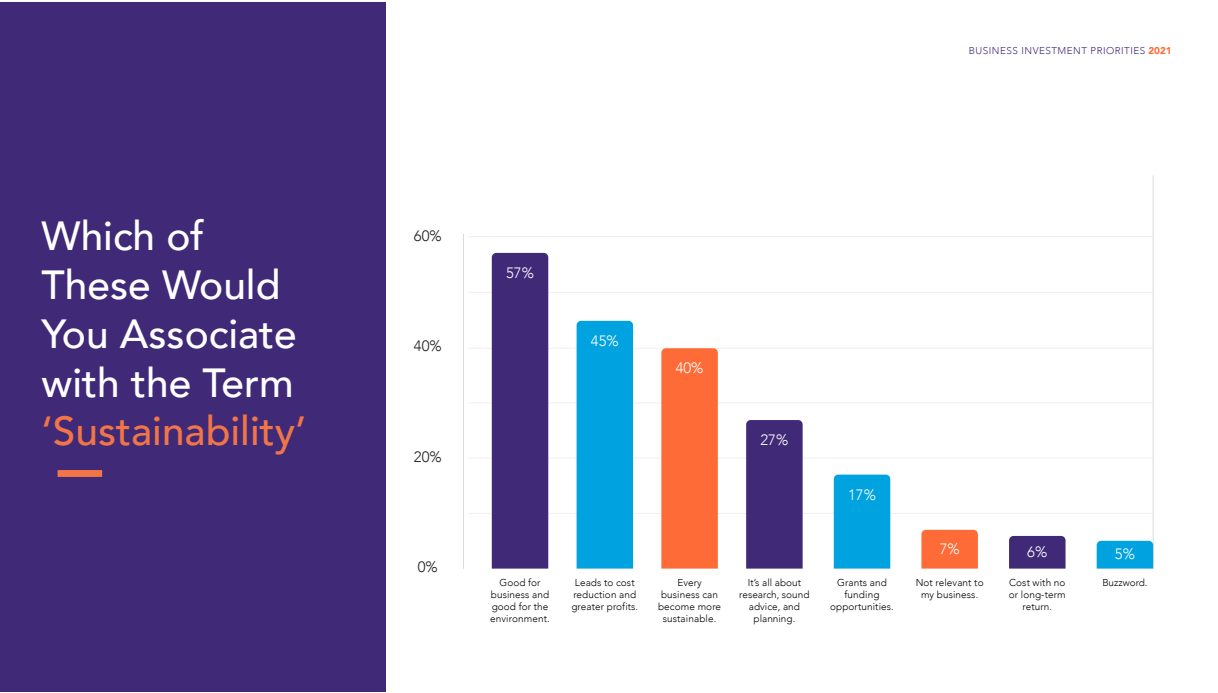
<style>
.page{position:relative;width:1218px;height:693px;background:#fff}
.page>*{position:absolute;margin:0;border:0;box-sizing:border-box;transform-origin:0 0}
.t1{font:500 40.62px/48.8px "Avenir";color:#fff}
.t2{font:500 40.62px "Avenir";color:#f27547}
.t3{font:300 15px "Avenir";color:#fff}
.t4{font:300 15px "Avenir";color:#231f20}
.t5{font:300 10px/12px "Avenir";letter-spacing:.01em;color:#000;text-align:center}
.t6{font:300 9.88px "Avenir";letter-spacing:.05em;color:#402a78}
.s1{font-weight:900;color:#ff6b36}
</style>
<div class="page">
<div style="left:0;top:2px;width:385px;height:689px;background:#402a78"></div>
<hr style="left:463px;top:234px;width:1px;height:335px;background:#d9dbdc">
<hr style="left:1153px;top:175px;width:1px;height:394px;background:#d9dbdc">
<hr style="left:469px;top:513px;width:684px;height:1px;background:#eeefef">
<hr style="left:469px;top:458px;width:684px;height:1px;background:#eeefef">
<hr style="left:469px;top:403px;width:684px;height:1px;background:#eeefef">
<hr style="left:469px;top:348px;width:684px;height:1px;background:#eeefef">
<hr style="left:469px;top:292px;width:684px;height:1px;background:#eeefef">
<hr style="left:469px;top:236px;width:684px;height:1px;background:#eeefef">
<div style="left:492px;top:253px;width:56px;height:315px;background:#402a78"></div>
<div style="left:576px;top:321px;width:57px;height:247px;background:#00a2df"></div>
<div style="left:661px;top:348px;width:57px;height:220px;background:#ff6b36"></div>
<div style="left:746px;top:420px;width:56px;height:148px;background:#402a78"></div>
<div style="left:834px;top:474px;width:56px;height:94px;background:#00a2df"></div>
<div style="left:921px;top:530px;width:57px;height:38px;background:#ff6b36"></div>
<div style="left:1009px;top:536px;width:56px;height:32px;background:#402a78"></div>
<div style="left:1096px;top:541px;width:57px;height:27px;background:#00a2df"></div>
<div style="left:58px;top:470px;width:44px;height:7px;background:#f27547"></div>
<h1 class="t1" style="left:42px;top:209px;width:257px">Which of<br>These Would<br>You Associate with the Term</h1>
<h1 class="t2" style="left:42px;top:396px;width:266px">‘Sustainability’</h1>
<p class="t6" style="left:969px;top:45px;width:204px">BUSINESS INVESTMENT PRIORITIES <span class="s1">2021</span></p>
<h2 class="t4" style="left:414px;top:227px;width:29px">60%</h2>
<h2 class="t4" style="left:414px;top:337px;width:29px">40%</h2>
<h2 class="t4" style="left:414px;top:447px;width:29px">20%</h2>
<h2 class="t4" style="left:418px;top:558px;width:22px">0%</h2>
<h2 class="t3" style="left:506px;top:264px;width:29px">57%</h2>
<h2 class="t3" style="left:591px;top:332px;width:29px">45%</h2>
<h2 class="t3" style="left:676px;top:359px;width:29px">40%</h2>
<h2 class="t3" style="left:760px;top:431px;width:29px">27%</h2>
<h2 class="t3" style="left:848px;top:486px;width:29px">17%</h2>
<h2 class="t3" style="left:939px;top:539px;width:22px">7%</h2>
<h2 class="t3" style="left:1027px;top:543px;width:22px">6%</h2>
<h2 class="t3" style="left:1115px;top:545px;width:22px">5%</h2>
<p class="t5" style="left:490px;top:577px;width:61px">Good for business and good for the environment.</p>
<p class="t5" style="left:571px;top:577px;width:68px">Leads to cost reduction and greater profits.</p>
<p class="t5" style="left:658px;top:577px;width:65px">Every business can become more sustainable.</p>
<p class="t5" style="left:739px;top:577px;width:72px">It’s all about research, sound advice, and planning.</p>
<p class="t5" style="left:830px;top:577px;width:65px">Grants and funding opportunities.</p>
<p class="t5" style="left:915px;top:577px;width:69px">Not relevant to my business.</p>
<p class="t5" style="left:1009px;top:577px;width:58px">Cost with no or long-term return.</p>
<p class="t5" style="left:1102px;top:577px;width:47px">Buzzword.</p>
</div>
